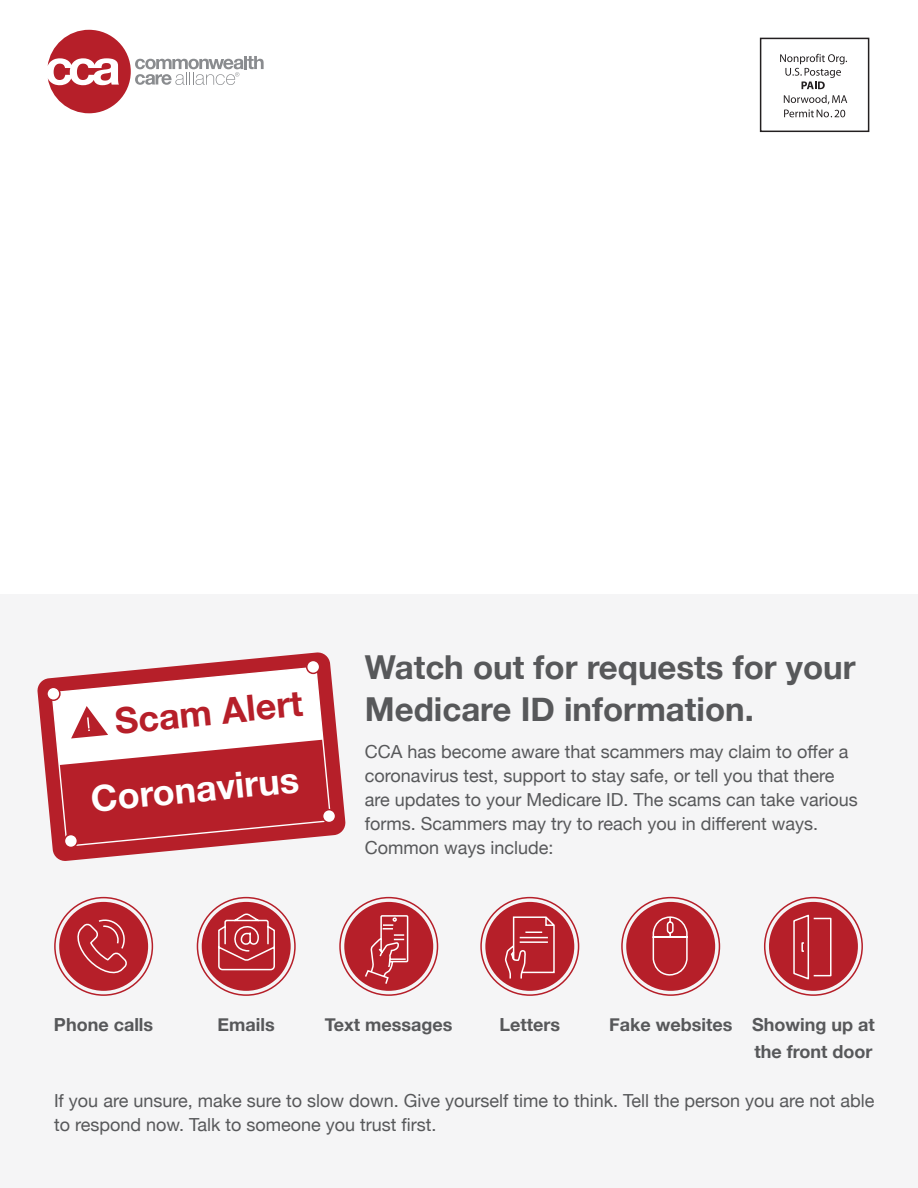
<style>
.page{position:relative;width:918px;height:1188px;background:#fff}
.page>*{position:absolute;margin:0;border:0;box-sizing:border-box;transform-origin:0 0}
.t1{font:700 36px "Helvetica Neue";color:#fff}
.t2{font:700 36px "Helvetica Neue";color:#b61f29}
.t3{font:700 33px/42px "Helvetica Neue";color:#57585a}
.t4{font:18px/24px "Helvetica Neue";color:#57585a}
.t5{font:700 18px "Helvetica Neue";color:#57585a}
</style>
<div class="page">
<div style="left:0;top:594px;width:918px;height:594px;background:#f5f5f6"></div>
<svg style="left:48px;top:30px;width:216px;height:83px"></svg>
<svg style="left:780px;top:54px;width:67px;height:35px"></svg>
<div style="left:760px;top:38px;width:109px;height:94px;border:2px solid #231f20"></div>
<svg style="left:784px;top:95px;width:63px;height:22px"></svg>
<div style="left:54px;top:897px;width:99px;height:99px;border:2px solid #b61f29;border-radius:50%"></div>
<div style="left:59px;top:902px;width:89px;height:89px;background:#b61f29;border-radius:50%"></div>
<div style="left:197px;top:897px;width:99px;height:99px;border:2px solid #b61f29;border-radius:50%"></div>
<div style="left:202px;top:902px;width:89px;height:89px;background:#b61f29;border-radius:50%"></div>
<div style="left:339px;top:897px;width:99px;height:99px;border:2px solid #b61f29;border-radius:50%"></div>
<div style="left:344px;top:902px;width:89px;height:89px;background:#b61f29;border-radius:50%"></div>
<div style="left:480px;top:897px;width:99px;height:99px;border:2px solid #b61f29;border-radius:50%"></div>
<div style="left:485px;top:902px;width:89px;height:89px;background:#b61f29;border-radius:50%"></div>
<div style="left:764px;top:897px;width:99px;height:99px;border:2px solid #b61f29;border-radius:50%"></div>
<div style="left:769px;top:902px;width:89px;height:89px;background:#b61f29;border-radius:50%"></div>
<svg style="left:793px;top:914px;width:39px;height:66px"></svg>
<svg style="left:77px;top:919px;width:50px;height:55px"></svg>
<div style="left:621px;top:897px;width:99px;height:99px;border:2px solid #b61f29;border-radius:50%"></div>
<div style="left:626px;top:902px;width:89px;height:89px;background:#b61f29;border-radius:50%"></div>
<svg style="left:652px;top:916px;width:36px;height:60px"></svg>
<svg style="left:504px;top:916px;width:51px;height:63px"></svg>
<svg style="left:364px;top:915px;width:45px;height:71px"></svg>
<svg style="left:217px;top:912px;width:59px;height:59px"></svg>
<svg style="left:37px;top:652px;width:309px;height:209px"></svg>
<div style="left:52px;top:668px;width:278px;height:178px;background:#b61f29"></div>
<div style="left:47px;top:687px;width:13px;height:13px;background:#fff;border-radius:50%"></div>
<div style="left:46px;top:687px;width:15px;height:14px;border:2px solid #b61f29;border-radius:50%"></div>
<div style="left:307px;top:660px;width:13px;height:13px;background:#fff;border-radius:50%"></div>
<div style="left:306px;top:660px;width:14px;height:14px;border:2px solid #b61f29;border-radius:50%"></div>
<svg style="left:52px;top:668px;width:271px;height:97px"></svg>
<div style="left:64px;top:835px;width:13px;height:12px;background:#fff;border-radius:50%"></div>
<div style="left:64px;top:834px;width:14px;height:14px;border:2px solid #b61f29;border-radius:50%"></div>
<div style="left:323px;top:810px;width:13px;height:13px;background:#fff;border-radius:50%"></div>
<div style="left:322px;top:809px;width:14px;height:14px;border:2px solid #b61f29;border-radius:50%"></div>
<p class="t2" style="left:112px;top:694px;width:190px;rotate:-6deg">Scam Alert</p>
<p class="t1" style="left:88px;top:772px;width:210px;rotate:-6deg">Coronavirus</p>
<p class="t3" style="left:365px;top:647px;width:492px">Watch out for requests for your<br>Medicare ID information.</p>
<p class="t4" style="left:365px;top:741px;width:495px">CCA has become aware that scammers may claim to offer a coronavirus test, support to stay safe, or tell you that there are updates to your Medicare ID. The scams can take various forms. Scammers may try to reach you in different ways.<br>Common ways include:</p>
<p class="t5" style="left:54px;top:1010px;width:101px">Phone calls</p>
<p class="t5" style="left:218px;top:1010px;width:59px">Emails</p>
<p class="t5" style="left:325px;top:1010px;width:129px">Text messages</p>
<p class="t5" style="left:499px;top:1010px;width:62px">Letters</p>
<p class="t5" style="left:609px;top:1010px;width:125px">Fake websites</p>
<p class="t5" style="left:752px;top:1010px;width:124px">Showing up at</p>
<p class="t5" style="left:754px;top:1037px;width:120px">the front door</p>
<p class="t4" style="left:54px;top:1090px;width:822px">If you are unsure, make sure to slow down. Give yourself time to think. Tell the person you are not able to respond now. Talk to someone you trust first.</p>
</div>
